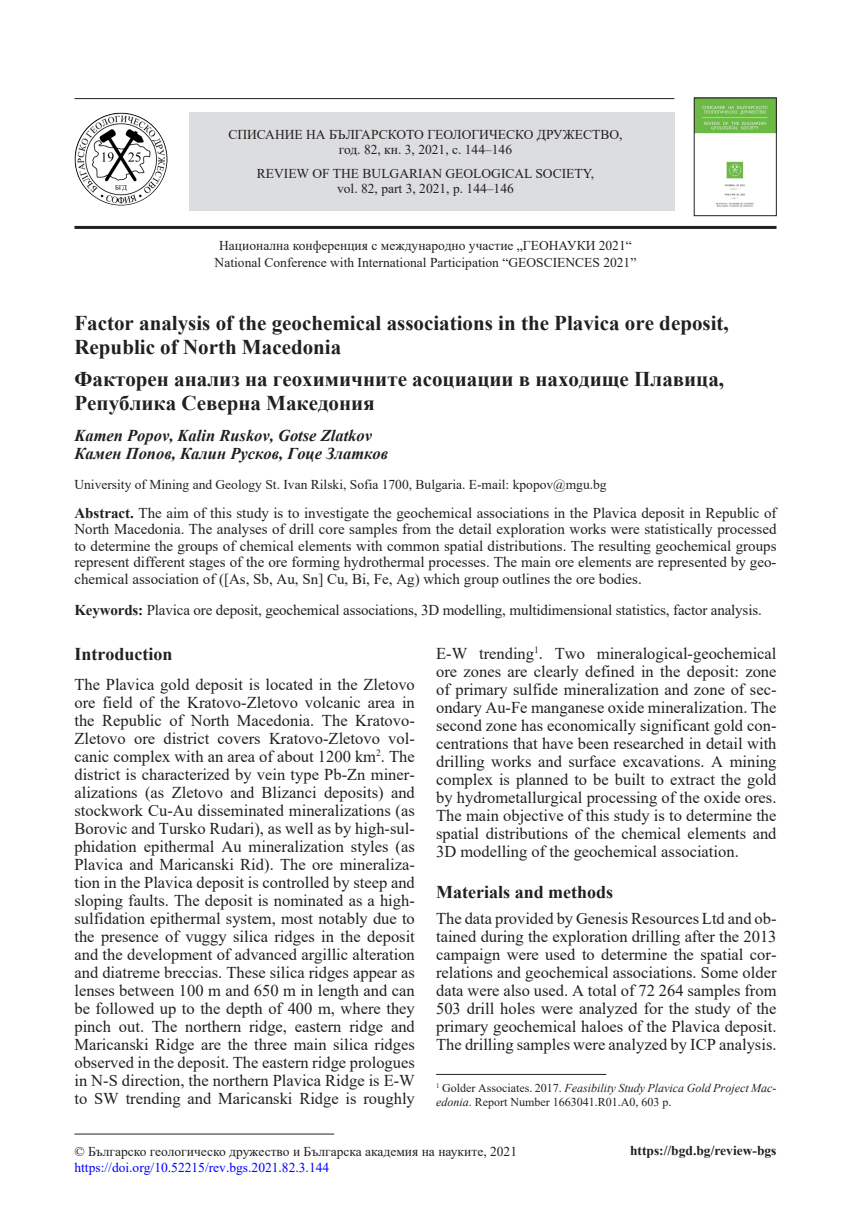
<style>
.page{position:relative;width:851px;height:1212px;background:#fff}
.page>*{position:absolute;margin:0;border:0;box-sizing:border-box;transform-origin:0 0}
.Title_Bul{font:700 21px/24px "Times New Roman";color:#231f20}
.Heading_1{font:700 18px "Times New Roman";color:#231f20}
.Body_text_En_1par{font:16.5px/18px "Times New Roman";color:#231f20;text-align:justify}
.Authors{font:italic 700 16.5px "Times New Roman";color:#231f20}
.Authors_bul{font:italic 700 16.5px "Times New Roman";color:#231f20}
.Abstract_En{font:15px/16.5px "Times New Roman";color:#231f20;text-align:justify}
.Key_words{font:15px "Times New Roman";letter-spacing:-.01em;color:#231f20}
.Affiliation{font:13.5px/15px "Times New Roman";color:#231f20;text-align:center}
.DOI{font:13.5px "Times New Roman";color:#00f}
.t1{font:700 13.5px "Times New Roman";color:#231f20}
.Footnote{font:12px/13.5px "Times New Roman";color:#231f20}
.s1{font-weight:700}
.s2{font-style:italic}
</style>
<div class="page">
<div style="left:189px;top:112px;width:485px;height:98px;background:#dcdddf"></div>
<hr style="left:74px;top:226px;width:702px;height:3px;background:#231f20">
<hr style="left:74px;top:98px;width:600px;height:1px;background:#231f20">
<img style="left:74px;top:113px;width:93px;height:93px">
<hr style="left:74px;top:1134px;width:260px;height:1px;background:#231f20">
<img style="left:696px;top:100px;width:78px;height:107px">
<div style="left:694px;top:98px;width:82px;height:118px;border:1px solid #231f20"></div>
<hr style="left:436px;top:1074px;width:170px;height:1px;background:#231f20">
<p class="Affiliation" style="left:228px;top:127px;width:395px">СПИСАНИЕ НА БЪЛГАРСКОТО ГЕОЛОГИЧЕСКО ДРУЖЕСТВО, год. 82, кн. 3, 2021, с. 144–146</p>
<p class="Affiliation" style="left:257px;top:165px;width:338px">REVIEW OF THE BULGARIAN GEOLOGICAL SOCIETY, vol. 82, part 3, 2021, p. 144–146</p>
<p class="Affiliation" style="left:214px;top:237px;width:423px;line-height:16.5px">Национална конференция с международно участие „ГЕОНАУКИ 2021“<br>National Conference with International Participation “GEOSCIENCES 2021”</p>
<p class="Title_Bul" style="left:74px;top:310px;width:655px">Factor analysis of the geochemical associations in the Plavica ore deposit,<br>Republic of North Macedonia</p>
<p class="Title_Bul" style="left:74px;top:367px;width:651px">Факторен анализ на геохимичните асоциации в находище Плавица,<br>Република Северна Македония</p>
<p class="Authors" style="left:74px;top:424px;width:299px">Kamen Popov, Kalin Ruskov, Gotse Zlatkov</p>
<p class="Authors_bul" style="left:74px;top:442px;width:315px">Камен Попов, Калин Русков, Гоце Златков</p>
<p class="Affiliation" style="left:74px;top:476px;width:533px">University of Mining and Geology St. Ivan Rilski, Sofia 1700, Bulgaria. E-mail: kpopov@mgu.bg</p>
<p class="Abstract_En" style="left:74px;top:504px;width:703px"><span class="s1">Abstract.</span> The aim of this study is to investigate the geochemical associations in the Plavica deposit in Republic of North Macedonia. The analyses of drill core samples from the detail exploration works were statistically processed to determine the groups of chemical elements with common spatial distributions. The resulting geochemical groups represent different stages of the ore forming hydrothermal processes. The main ore elements are represented by geo&shy;chemical association of ([As, Sb, Au, Sn] Cu, Bi, Fe, Ag) which group outlines the ore bodies.</p>
<p class="Key_words" style="left:74px;top:599px;width:688px"><span class="s1">Keywords:</span> Plavica ore deposit, geochemical associations, 3D modelling, multidimensional statistics, factor analysis.</p>
<p class="Heading_1" style="left:74px;top:641px;width:100px">Introduction</p>
<p class="Body_text_En_1par" style="left:74px;top:674px;width:342px">The Plavica gold deposit is located in the Zletovo ore field of the Kratovo-Zletovo volcanic area in the Republic of North Macedonia. The Kratovo-Zletovo ore district covers Kratovo-Zletovo vol&shy;canic complex with an area of about 1200 km<sup>2</sup>. The district is characterized by vein type Pb-Zn miner&shy;alizations (as Zletovo and Blizanci deposits) and stockwork Cu-Au disseminated mineralizations (as Borovic and Tursko Rudari), as well as by high-sul&shy;phidation epithermal Au mineralization styles (as Plavica and Maricanski Rid). The ore mineraliza&shy;tion in the Plavica deposit is controlled by steep and sloping faults. The deposit is nominated as a high&shy;sulfidation epithermal system, most notably due to the presence of vuggy silica ridges in the deposit and the development of advanced argillic alteration and diatreme breccias. These silica ridges appear as lenses between 100 m and 650 m in length and can be followed up to the depth of 400 m, where they pinch out. The northern ridge, eastern ridge and Maricanski Ridge are the three main silica ridges observed in the deposit. The eastern ridge prologues in N-S direction, the northern Plavica Ridge is E-W to SW trending and Maricanski Ridge is roughly</p>
<p class="Body_text_En_1par" style="left:436px;top:644px;width:342px">E-W trending<sup>1</sup>. Two mineralogical-geochemical ore zones are clearly defined in the deposit: zone of primary sulfide mineralization and zone of sec&shy;ondary Au-Fe manganese oxide mineralization. The second zone has economically significant gold con&shy;centrations that have been researched in detail with drilling works and surface excavations. A mining complex is planned to be built to extract the gold by hydrometallurgical processing of the oxide ores.<br>The main objective of this study is to determine the spatial distributions of the chemical elements and 3D modelling of the geochemical association.</p>
<p class="Heading_1" style="left:436px;top:879px;width:178px">Materials and methods</p>
<p class="Body_text_En_1par" style="left:436px;top:909px;width:342px">The data provided by Genesis Resources Ltd and ob&shy;tained during the exploration drilling after the 2013 campaign were used to determine the spatial cor&shy;relations and geochemical associations. Some older data were also used. A total of 72 264 samples from 503 drill holes were analyzed for the study of the primary geochemical haloes of the Plavica deposit.<br>The drilling samples were analyzed by ICP analysis.</p>
<p class="Footnote" style="left:436px;top:1081px;width:342px"><sup>1</sup> Golder Associates. 2017. <span class="s2">Feasibility Study Plavica Gold Project Mac&shy;edonia</span>. Report Number 1663041.R01.A0, 603 p.</p>
<p class="Affiliation" style="left:74px;top:1143px;width:444px">© Българско геологическо дружество и Българска академия на науките, 2021</p>
<p class="t1" style="left:630px;top:1141px;width:148px">https://bgd.bg/review-bgs</p>
<p class="DOI" style="left:74px;top:1158px;width:256px">https://doi.org/10.52215/rev.bgs.2021.82.3.144</p>
</div>
